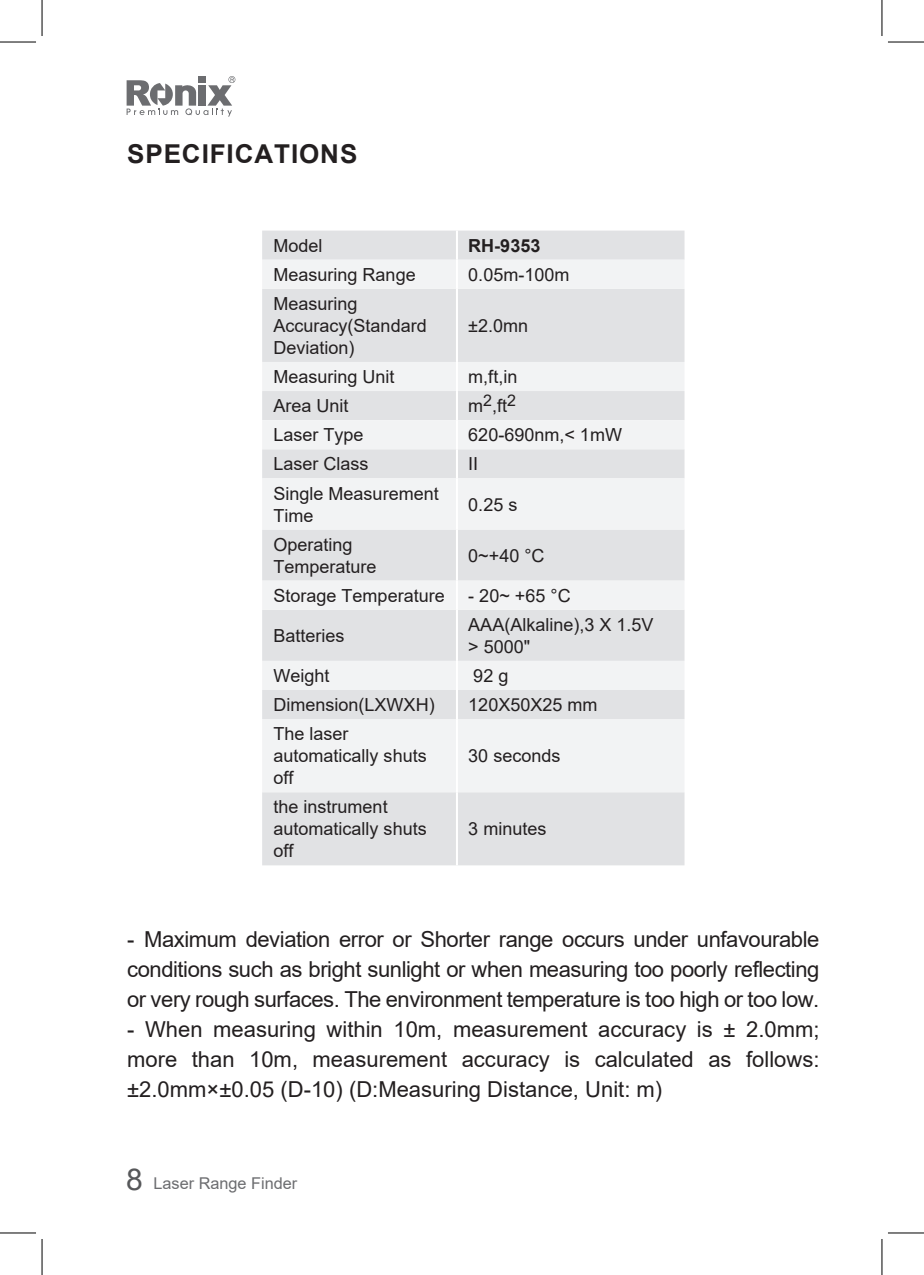
<style>
.page{position:relative;width:924px;height:1275px;background:#fff}
.page>*{position:absolute;margin:0;border:0;box-sizing:border-box;transform-origin:0 0}
.t1{font:700 26px "Arial";letter-spacing:.035em;color:#231f20}
.t2{font:22px/30px "Arial";letter-spacing:-.01em;color:#231f20;text-align:justify}
.t3{font:18px/22px "Arial";color:#231f20}
.t4{font:700 18px "Arial";color:#231f20}
.t5{font:16.2px "Arial";color:#6c6d70}
.s1{font-size:30px;color:#57585a}
.s2{font-size:30.6px;color:#fff}
</style>
<div class="page">
<svg style="left:126px;top:76px;width:109px;height:41px"></svg>
<div style="left:198px;top:76px;width:8px;height:7px;background:#6c6d70"></div>
<div style="left:262px;top:231px;width:422px;height:634px;background:#e1e2e4"></div>
<svg style="left:262px;top:260px;width:422px;height:532px;fill:#f2f3f4"></svg>
<hr style="left:456px;top:231px;width:2px;height:29px;background:#fff">
<hr style="left:456px;top:260px;width:2px;height:29px;background:#fff">
<hr style="left:456px;top:289px;width:2px;height:73px;background:#fff">
<hr style="left:456px;top:362px;width:2px;height:29px;background:#fff">
<hr style="left:456px;top:391px;width:2px;height:29px;background:#fff">
<hr style="left:456px;top:420px;width:2px;height:29px;background:#fff">
<hr style="left:456px;top:449px;width:2px;height:29px;background:#fff">
<hr style="left:456px;top:478px;width:2px;height:51px;background:#fff">
<hr style="left:456px;top:529px;width:2px;height:51px;background:#fff">
<hr style="left:456px;top:580px;width:2px;height:30px;background:#fff">
<hr style="left:456px;top:610px;width:2px;height:51px;background:#fff">
<hr style="left:456px;top:661px;width:2px;height:29px;background:#fff">
<hr style="left:456px;top:690px;width:2px;height:29px;background:#fff">
<hr style="left:456px;top:719px;width:2px;height:73px;background:#fff">
<hr style="left:456px;top:792px;width:2px;height:73px;background:#fff">
<hr style="left:0;top:42px;width:36px;height:1px;background:#000">
<hr style="left:887px;top:42px;width:36px;height:1px;background:#000">
<hr style="left:0;top:1232px;width:36px;height:1px;background:#000">
<hr style="left:887px;top:1232px;width:36px;height:1px;background:#000">
<hr style="left:42px;top:0;width:1px;height:36px;background:#000">
<hr style="left:42px;top:1239px;width:1px;height:36px;background:#000">
<hr style="left:881px;top:0;width:1px;height:36px;background:#000">
<hr style="left:881px;top:1239px;width:1px;height:36px;background:#000">
<h1 class="t1" style="left:127px;top:136px;width:231px">SPECIFICATIONS</h1>
<p class="t3" style="left:273px;top:234px;width:51px">Model</p>
<p class="t4" style="left:468px;top:233px;width:74px">RH-9353</p>
<p class="t3" style="left:273px;top:263px;width:144px">Measuring Range</p>
<p class="t3" style="left:468px;top:263px;width:103px">0.05m-100m</p>
<p class="t3" style="left:273px;top:292px;width:155px">Measuring<br>Accuracy(Standard<br>Deviation)</p>
<p class="t3" style="left:468px;top:314px;width:61px">±2.0mn</p>
<p class="t3" style="left:273px;top:365px;width:123px">Measuring Unit</p>
<p class="t3" style="left:468px;top:365px;width:51px">m,ft,in</p>
<p class="t3" style="left:273px;top:395px;width:77px">Area Unit</p>
<p class="t3" style="left:468px;top:395px;width:49px">m<sup>2</sup>,ft<sup>2</sup></p>
<p class="t3" style="left:273px;top:424px;width:92px">Laser Type</p>
<p class="t3" style="left:468px;top:424px;width:155px">620-690nm,&lt; 1mW</p>
<p class="t3" style="left:273px;top:453px;width:97px">Laser Class</p>
<p class="t3" style="left:468px;top:453px;width:12px">II</p>
<p class="t3" style="left:273px;top:482px;width:167px">Single Measurement<br>Time</p>
<p class="t3" style="left:468px;top:493px;width:51px">0.25 s</p>
<p class="t3" style="left:273px;top:533px;width:105px">Operating<br>Temperature</p>
<p class="t3" style="left:468px;top:544px;width:78px">0~+40 °C</p>
<p class="t3" style="left:273px;top:584px;width:173px">Storage Temperature</p>
<p class="t3" style="left:468px;top:584px;width:104px">- 20~ +65 °C</p>
<p class="t3" style="left:273px;top:624px;width:73px">Batteries</p>
<p class="t3" style="left:468px;top:613px;width:187px">AAA(Alkaline),3 X 1.5V &gt; 5000"</p>
<p class="t3" style="left:273px;top:664px;width:58px">Weight</p>
<p class="t3" style="left:473px;top:664px;width:37px">92 g</p>
<p class="t3" style="left:273px;top:693px;width:163px">Dimension(LXWXH)</p>
<p class="t3" style="left:468px;top:693px;width:131px">120X50X25 mm</p>
<p class="t3" style="left:273px;top:723px;width:155px">The laser automatically shuts off</p>
<p class="t3" style="left:468px;top:745px;width:94px">30 seconds</p>
<p class="t3" style="left:273px;top:796px;width:155px">the instrument automatically shuts off</p>
<p class="t3" style="left:468px;top:818px;width:80px">3 minutes</p>
<p class="t2" style="left:127px;top:924px;width:693px">- Maximum deviation error or Shorter range occurs under unfavourable conditions such as bright sunlight or when measuring too poorly reflecting or very rough surfaces. The environment temperature is too high or too low.</p>
<p class="t2" style="left:127px;top:1014px;width:693px">- When measuring within 10m, measurement accuracy is ± 2.0mm; more than 10m, measurement accuracy is calculated as follows: ±2.0mm×±0.05 (D-10) (D:Measuring Distance, Unit: m)</p>
<p class="t5" style="left:126px;top:1171px;width:173px"><span class="s1">8</span><span class="s2">|</span> Laser Range Finder</p>
</div>
